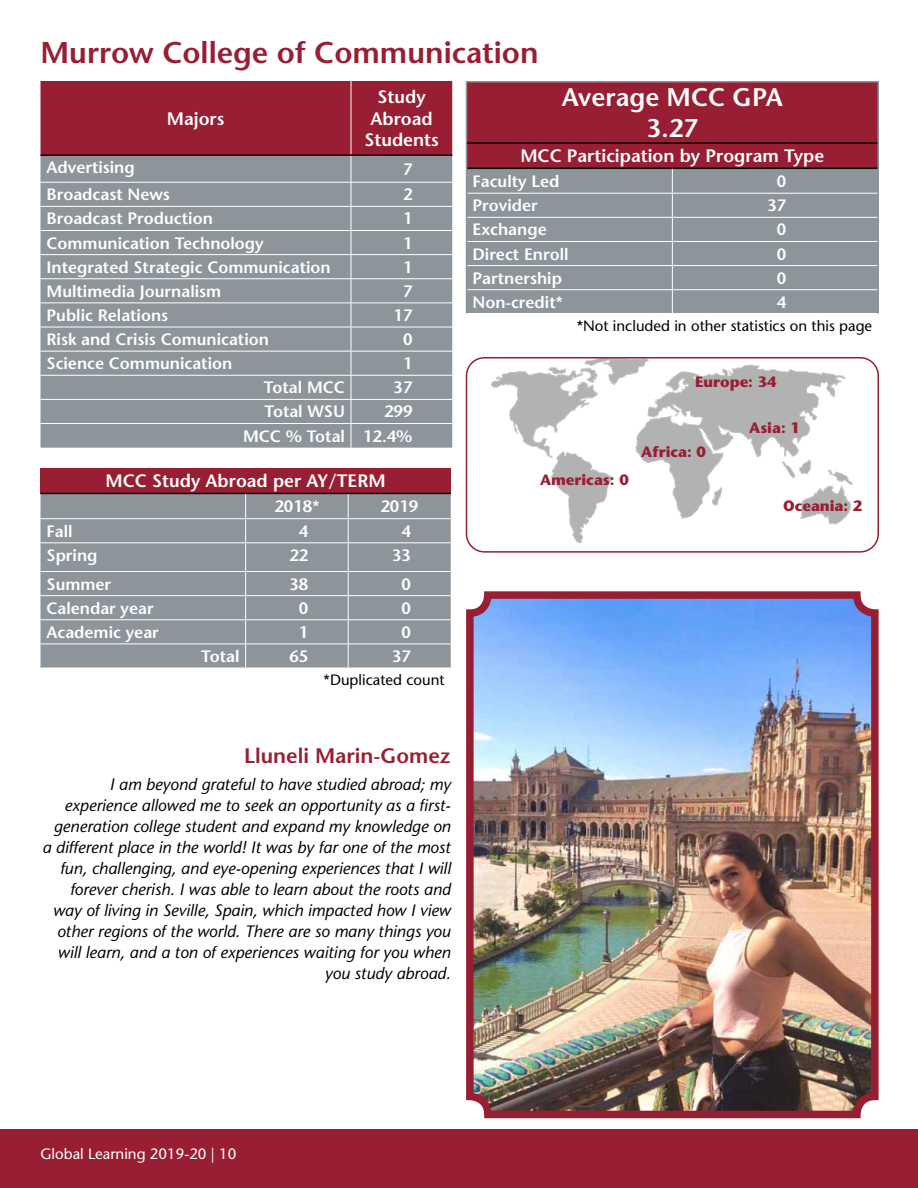
<style>
.page{position:relative;width:918px;height:1188px;background:#fff}
.page>*{position:absolute;margin:0;border:0;box-sizing:border-box;transform-origin:0 0}
.t1{font:600 30px "Stone Sans Std";color:#981e33}
.t2{font:600 25.5px/30.6px "Stone Sans Std";color:#fff;text-align:center}
.t3{font:600 21px "Stone Sans Std";color:#981e33}
.t4{font:600 18px/21.6px "Stone Sans Std";color:#fff;text-align:center}
.t5{font:italic 500 16.5px/21px "Stone Sans Std";color:#000;text-align:right}
.t6{font:600 16.5px/24.2px "Stone Sans Std";color:#fff;text-align:right}
.t7{font:500 15px "Stone Sans Std";color:#000}
.t8{font:700 15px "Stone Sans Std";color:#981e33}
.t9{font:500 15px "Stone Sans Std";color:#fff}
</style>
<div class="page">
<hr style="left:466px;top:81px;width:206px;height:1px;background:#8d959a">
<hr style="left:672px;top:81px;width:207px;height:1px;background:#8d959a">
<svg style="left:466px;top:82px;width:413px;height:231px;background:#936c76"></svg>
<hr style="left:467px;top:142px;width:205px;height:2px;background:#000">
<hr style="left:672px;top:142px;width:206px;height:2px;background:#000">
<hr style="left:467px;top:168px;width:205px;height:1px;background:#000">
<hr style="left:672px;top:168px;width:206px;height:1px;background:#000">
<div style="left:40px;top:468px;width:411px;height:25px;background:#981e33"></div>
<div style="left:40px;top:494px;width:411px;height:174px;background:#8d959a"></div>
<hr style="left:40px;top:493px;width:206px;height:1px;background:#000">
<hr style="left:246px;top:493px;width:102px;height:1px;background:#000">
<hr style="left:348px;top:493px;width:103px;height:1px;background:#000">
<hr style="left:40px;top:518px;width:206px;height:1px;background:#fff">
<hr style="left:246px;top:518px;width:102px;height:1px;background:#fff">
<hr style="left:348px;top:518px;width:103px;height:1px;background:#fff">
<hr style="left:40px;top:542px;width:206px;height:1px;background:#fff">
<hr style="left:246px;top:542px;width:102px;height:1px;background:#fff">
<hr style="left:348px;top:542px;width:103px;height:1px;background:#fff">
<hr style="left:40px;top:571px;width:206px;height:1px;background:#fff">
<hr style="left:246px;top:571px;width:102px;height:1px;background:#fff">
<hr style="left:348px;top:571px;width:103px;height:1px;background:#fff">
<hr style="left:40px;top:595px;width:206px;height:1px;background:#fff">
<hr style="left:246px;top:595px;width:102px;height:1px;background:#fff">
<hr style="left:348px;top:595px;width:103px;height:1px;background:#fff">
<hr style="left:40px;top:619px;width:206px;height:1px;background:#fff">
<hr style="left:246px;top:619px;width:102px;height:1px;background:#fff">
<hr style="left:348px;top:619px;width:103px;height:1px;background:#fff">
<hr style="left:40px;top:644px;width:206px;height:1px;background:#fff">
<hr style="left:246px;top:644px;width:102px;height:1px;background:#fff">
<svg style="left:245px;top:494px;width:1px;height:174px"></svg>
<hr style="left:348px;top:644px;width:103px;height:1px;background:#fff">
<svg style="left:348px;top:494px;width:1px;height:174px"></svg>
<svg style="left:40px;top:81px;width:412px;height:367px;background:#938088"></svg>
<hr style="left:40px;top:154px;width:311px;height:2px;background:#000">
<hr style="left:351px;top:154px;width:101px;height:2px;background:#000">
<div style="left:0;top:1130px;width:918px;height:58px;background:#981e33"></div>
<img style="left:492px;top:360px;width:361px;height:182px">
<div style="left:466px;top:357px;width:413px;height:196px;border:2px solid #981e33;border-radius:18px"></div>
<img style="left:475px;top:600px;width:395px;height:509px">
<div style="left:466px;top:591px;width:413px;height:527px;border:8px solid #981e33;border-radius:18px"></div>
<h1 class="t1" style="left:40px;top:34px;width:500px">Murrow College of Communication</h1>
<p class="t4" style="left:167px;top:108px;width:59px">Majors</p>
<p class="t4" style="left:364px;top:86px;width:76px">Study<br>Abroad<br>Students</p>
<p class="t6" style="left:46px;top:156px;width:90px">Advertising</p>
<p class="t6" style="left:403px;top:157px;width:11px">7</p>
<p class="t6" style="left:46px;top:183px;width:125px">Broadcast News</p>
<p class="t6" style="left:403px;top:183px;width:11px">2</p>
<p class="t6" style="left:46px;top:207px;width:168px">Broadcast Production</p>
<p class="t6" style="left:403px;top:207px;width:11px">1</p>
<p class="t6" style="left:46px;top:231px;width:219px">Communication Technology</p>
<p class="t6" style="left:403px;top:231px;width:11px">1</p>
<p class="t6" style="left:46px;top:255px;width:286px">Integrated Strategic Communication</p>
<p class="t6" style="left:403px;top:255px;width:11px">1</p>
<p class="t6" style="left:46px;top:279px;width:176px">Multimedia Journalism</p>
<p class="t6" style="left:403px;top:279px;width:11px">7</p>
<p class="t6" style="left:46px;top:303px;width:123px">Public Relations</p>
<p class="t6" style="left:394px;top:303px;width:20px">17</p>
<p class="t6" style="left:46px;top:327px;width:224px">Risk and Crisis Comunication</p>
<p class="t6" style="left:403px;top:327px;width:11px">0</p>
<p class="t6" style="left:46px;top:351px;width:187px">Science Communication</p>
<p class="t6" style="left:403px;top:351px;width:11px">1</p>
<p class="t6" style="left:264px;top:376px;width:83px">Total MCC</p>
<p class="t6" style="left:394px;top:376px;width:20px">37</p>
<p class="t6" style="left:264px;top:400px;width:82px">Total WSU</p>
<p class="t6" style="left:243px;top:400px;width:171px">299<br>MCC % Total 12.4%</p>
<p class="t4" style="left:106px;top:470px;width:282px">MCC Study Abroad per AY/TERM</p>
<p class="t6" style="left:274px;top:494px;width:46px">2018*</p>
<p class="t6" style="left:381px;top:494px;width:39px">2019</p>
<p class="t6" style="left:47px;top:519px;width:28px">Fall</p>
<p class="t6" style="left:299px;top:519px;width:11px">4</p>
<p class="t6" style="left:402px;top:519px;width:11px">4</p>
<p class="t6" style="left:47px;top:543px;width:53px">Spring</p>
<p class="t6" style="left:289px;top:543px;width:20px">22</p>
<p class="t6" style="left:392px;top:543px;width:20px">33</p>
<p class="t6" style="left:47px;top:572px;width:66px">Summer</p>
<p class="t6" style="left:289px;top:572px;width:20px">38</p>
<p class="t6" style="left:402px;top:572px;width:11px">0</p>
<p class="t6" style="left:47px;top:596px;width:109px">Calendar year</p>
<p class="t6" style="left:299px;top:596px;width:11px">0</p>
<p class="t6" style="left:402px;top:596px;width:11px">0</p>
<p class="t6" style="left:47px;top:620px;width:114px">Academic year</p>
<p class="t6" style="left:299px;top:620px;width:11px">1</p>
<p class="t6" style="left:402px;top:620px;width:11px">0</p>
<p class="t6" style="left:201px;top:644px;width:40px">Total</p>
<p class="t6" style="left:289px;top:644px;width:20px">65</p>
<p class="t6" style="left:392px;top:644px;width:20px">37</p>
<p class="t7" style="left:324px;top:671px;width:123px">*Duplicated count</p>
<h2 class="t2" style="left:562px;top:82px;width:222px">Average MCC GPA<br>3.27</h2>
<p class="t4" style="left:520px;top:145px;width:306px">MCC Participation by Program Type</p>
<p class="t6" style="left:472px;top:169px;width:88px">Faculty Led</p>
<p class="t6" style="left:777px;top:169px;width:11px">0</p>
<p class="t6" style="left:472px;top:193px;width:67px">Provider</p>
<p class="t6" style="left:767px;top:193px;width:20px">37</p>
<p class="t6" style="left:472px;top:218px;width:76px">Exchange</p>
<p class="t6" style="left:777px;top:218px;width:11px">0</p>
<p class="t6" style="left:472px;top:242px;width:98px">Direct Enroll</p>
<p class="t6" style="left:777px;top:242px;width:11px">0</p>
<p class="t6" style="left:472px;top:266px;width:91px">Partnership</p>
<p class="t6" style="left:777px;top:266px;width:11px">0</p>
<p class="t6" style="left:472px;top:290px;width:92px">Non-credit*</p>
<p class="t6" style="left:777px;top:290px;width:11px">4</p>
<p class="t7" style="left:577px;top:317px;width:297px">*Not included in other statistics on this page</p>
<p class="t8" style="left:695px;top:372px;width:83px">Europe: 34</p>
<p class="t8" style="left:749px;top:419px;width:52px">Asia: 1</p>
<p class="t8" style="left:540px;top:471px;width:90px">Americas: 0</p>
<p class="t8" style="left:641px;top:443px;width:66px">Africa: 0</p>
<p class="t8" style="left:783px;top:497px;width:81px">Oceania: 2</p>
<p class="t3" style="left:244px;top:743px;width:208px">Lluneli Marin-Gomez</p>
<p class="t5" style="left:42px;top:774px;width:410px">I am beyond grateful to have studied abroad; my experience allowed me to seek an opportunity as a first&shy;generation college student and expand my knowledge on a different place in the world! It was by far one of the most fun, challenging, and eye-opening experiences that I will forever cherish. I was able to learn about the roots and way of living in Seville, Spain, which impacted how I view other regions of the world. There are so many things you will learn, and a ton of experiences waiting for you when you study abroad.</p>
<p class="t9" style="left:40px;top:1144px;width:197px">Global Learning 2019-20 | 10</p>
</div>
